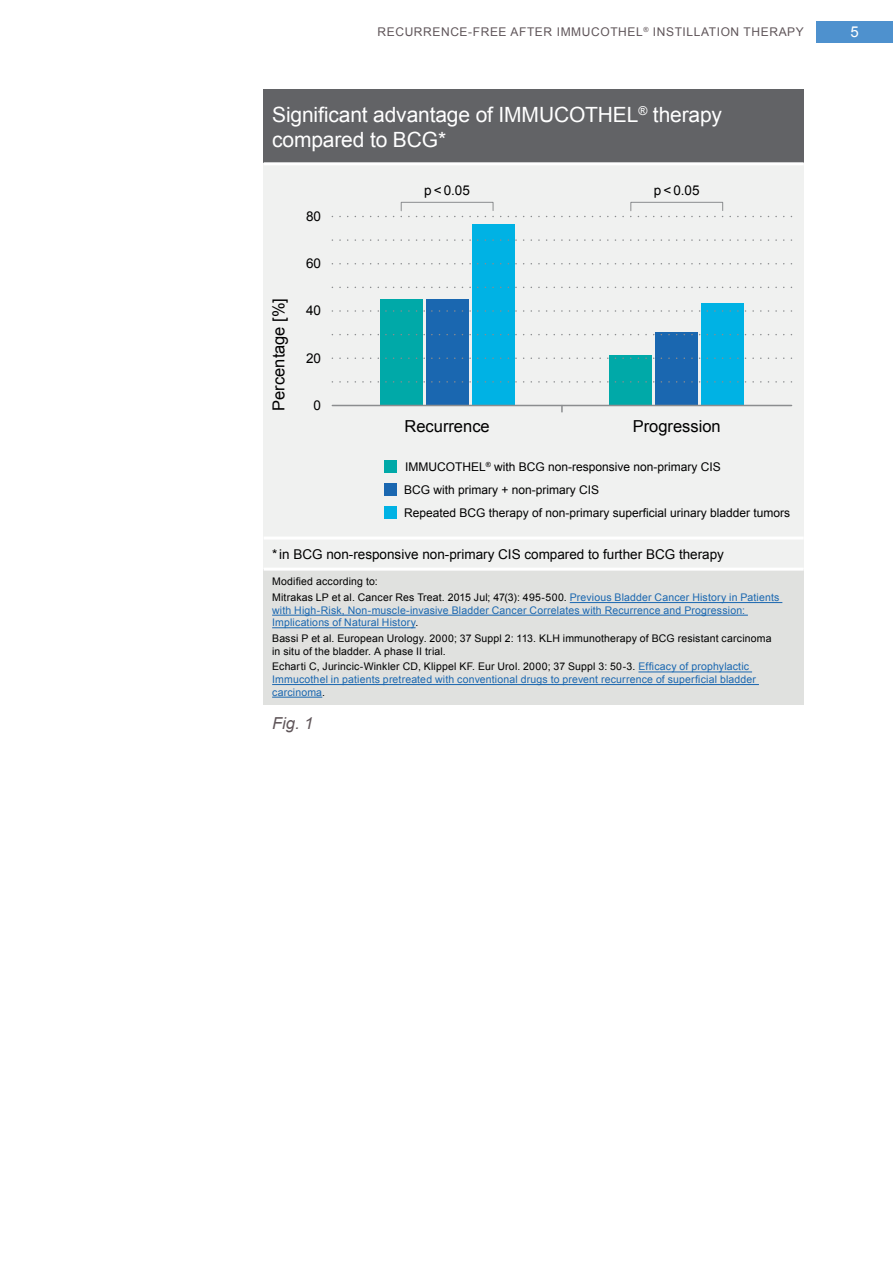
<style>
.page{position:relative;width:893px;height:1263px;background:#fff}
.page>*{position:absolute;margin:0;border:0;box-sizing:border-box;transform-origin:0 0}
.Headline_Balken{font:21px/25.2px "Arial";letter-spacing:-.005em;color:#fff}
.t1{font:16.5px "Arial";color:#000}
.t2{font:italic 16.5px "Arial";color:#60565a}
.t3{font:15px "Arial";color:#fff}
.Tabelle_9_Pt____ZAB{font:13.5px "Arial";color:#000}
.t4{font:12px "Arial";color:#000}
.t5{font:12px "Arial";letter-spacing:.05em;color:#60565a}
.Quelle_7_Pt{font:10.5px/12.6px "Arial";letter-spacing:.015em;color:#1a67b0}
.Quelle_7_Pt-2{font:10.5px/12.6px "Arial";letter-spacing:.015em;color:#000}
.s1{color:#000}
</style>
<div class="page">
<div style="left:264px;top:89px;width:540px;height:75px;background:#626366"></div>
<div style="left:264px;top:164px;width:540px;height:374px;background:#f0f1f0"></div>
<div style="left:264px;top:538px;width:540px;height:31px;background:#f0f1f0"></div>
<div style="left:264px;top:569px;width:540px;height:135px;background:#e0e1df"></div>
<hr style="left:264px;top:162px;width:540px;height:3px;background:#fff">
<hr style="left:264px;top:536px;width:540px;height:3px;background:#fff">
<hr style="left:264px;top:568px;width:540px;height:3px;background:#fff">
<svg style="left:561px;top:406px;width:2px;height:6px"></svg>
<div style="left:426px;top:299px;width:42px;height:107px;background:#1a67b0"></div>
<div style="left:472px;top:224px;width:42px;height:181px;background:#00b2e4"></div>
<div style="left:380px;top:299px;width:42px;height:107px;background:#00a9a8"></div>
<div style="left:655px;top:332px;width:43px;height:73px;background:#1a67b0"></div>
<div style="left:701px;top:302px;width:43px;height:103px;background:#00b2e4"></div>
<div style="left:610px;top:355px;width:42px;height:50px;background:#00a9a8"></div>
<svg style="left:332px;top:216px;width:460px;height:1px"></svg>
<svg style="left:332px;top:263px;width:460px;height:1px"></svg>
<svg style="left:332px;top:310px;width:460px;height:2px"></svg>
<svg style="left:332px;top:287px;width:460px;height:1px"></svg>
<svg style="left:332px;top:334px;width:460px;height:1px"></svg>
<svg style="left:332px;top:357px;width:460px;height:2px"></svg>
<svg style="left:332px;top:381px;width:460px;height:2px"></svg>
<svg style="left:332px;top:239px;width:460px;height:2px"></svg>
<div style="left:384px;top:460px;width:12px;height:12px;background:#00a9a8"></div>
<div style="left:384px;top:483px;width:12px;height:12px;background:#1a67b0"></div>
<div style="left:384px;top:506px;width:12px;height:12px;background:#00b2e4"></div>
<hr style="left:332px;top:405px;width:460px;height:1px;background:#8b8d8f">
<div style="left:401px;top:202px;width:92px;height:9px;border:1px solid #8b8d8f"></div>
<div style="left:630px;top:202px;width:93px;height:9px;border:1px solid #8b8d8f"></div>
<hr style="left:570px;top:602px;width:212px;height:1px;background:#1a67b0">
<hr style="left:272px;top:615px;width:476px;height:1px;background:#1a67b0">
<hr style="left:272px;top:627px;width:144px;height:1px;background:#1a67b0">
<hr style="left:638px;top:672px;width:114px;height:1px;background:#1a67b0">
<hr style="left:272px;top:684px;width:487px;height:1px;background:#1a67b0">
<hr style="left:272px;top:697px;width:50px;height:1px;background:#1a67b0">
<div style="left:816px;top:21px;width:77px;height:22px;background:#4e91ce"></div>
<p class="t5" style="left:378px;top:24px;width:428px">RECURRENCE-FREE AFTER IMMUCOTHEL<sup>®</sup> INSTILLATION THERAPY</p>
<h3 class="t3" style="left:850px;top:22px;width:10px">5</h3>
<p class="Headline_Balken" style="left:272px;top:102px;width:451px">Significant advantage of IMMUCOTHEL<sup>®</sup> therapy compared to BCG*</p>
<p class="Tabelle_9_Pt____ZAB" style="left:424px;top:182px;width:47px">p &lt; 0.05</p>
<p class="Tabelle_9_Pt____ZAB" style="left:654px;top:182px;width:47px">p &lt; 0.05</p>
<p class="Tabelle_9_Pt____ZAB" style="left:306px;top:207px;width:17px">80</p>
<p class="t1" style="left:268px;top:411px;width:114px;rotate:-90deg">Percentage [%]</p>
<p class="Tabelle_9_Pt____ZAB" style="left:306px;top:255px;width:17px">60</p>
<p class="Tabelle_9_Pt____ZAB" style="left:306px;top:302px;width:17px">40</p>
<p class="Tabelle_9_Pt____ZAB" style="left:306px;top:349px;width:17px">20</p>
<p class="Tabelle_9_Pt____ZAB" style="left:314px;top:396px;width:9px">0</p>
<p class="t1" style="left:404px;top:415px;width:87px">Recurrence</p>
<p class="t1" style="left:633px;top:415px;width:90px">Progression</p>
<p class="t4" style="left:405px;top:458px;width:317px">IMMUCOTHEL<sup>®</sup> with BCG non-responsive non-primary CIS</p>
<p class="t4" style="left:404px;top:504px;width:388px">Repeated BCG therapy of non-primary superficial urinary bladder tumors</p>
<p class="t4" style="left:404px;top:481px;width:197px">BCG with primary + non-primary CIS</p>
<p class="Tabelle_9_Pt____ZAB" style="left:272px;top:545px;width:453px">*in BCG non-responsive non-primary CIS compared to further BCG therapy</p>
<p class="Quelle_7_Pt-2" style="left:272px;top:575px;width:107px">Modified according to:</p>
<p class="Quelle_7_Pt" style="left:272px;top:591px;width:509px"><span class="s1">Mitrakas LP et al. Cancer Res Treat. 2015 Jul; 47(3): 495-500.</span> Previous Bladder Cancer History in Patients with High-Risk, Non-muscle-invasive Bladder Cancer Correlates with Recurrence and Progression:<br>Implications of Natural History<span class="s1">.</span></p>
<p class="Quelle_7_Pt-2" style="left:272px;top:632px;width:501px">Bassi P et al. European Urology. 2000; 37 Suppl 2: 113. KLH immunotherapy of BCG resistant carcinoma in situ of the bladder. A phase II trial.</p>
<p class="Quelle_7_Pt" style="left:272px;top:660px;width:485px"><span class="s1">Echarti C, Jurincic-Winkler CD, Klippel KF. Eur Urol. 2000; 37 Suppl 3: 50-3.</span> Efficacy of prophylactic<br>Immucothel in patients pretreated with conventional drugs to prevent recurrence of superficial bladder carcinoma<span class="s1">.</span></p>
<p class="t2" style="left:272px;top:712px;width:43px">Fig. 1</p>
</div>
